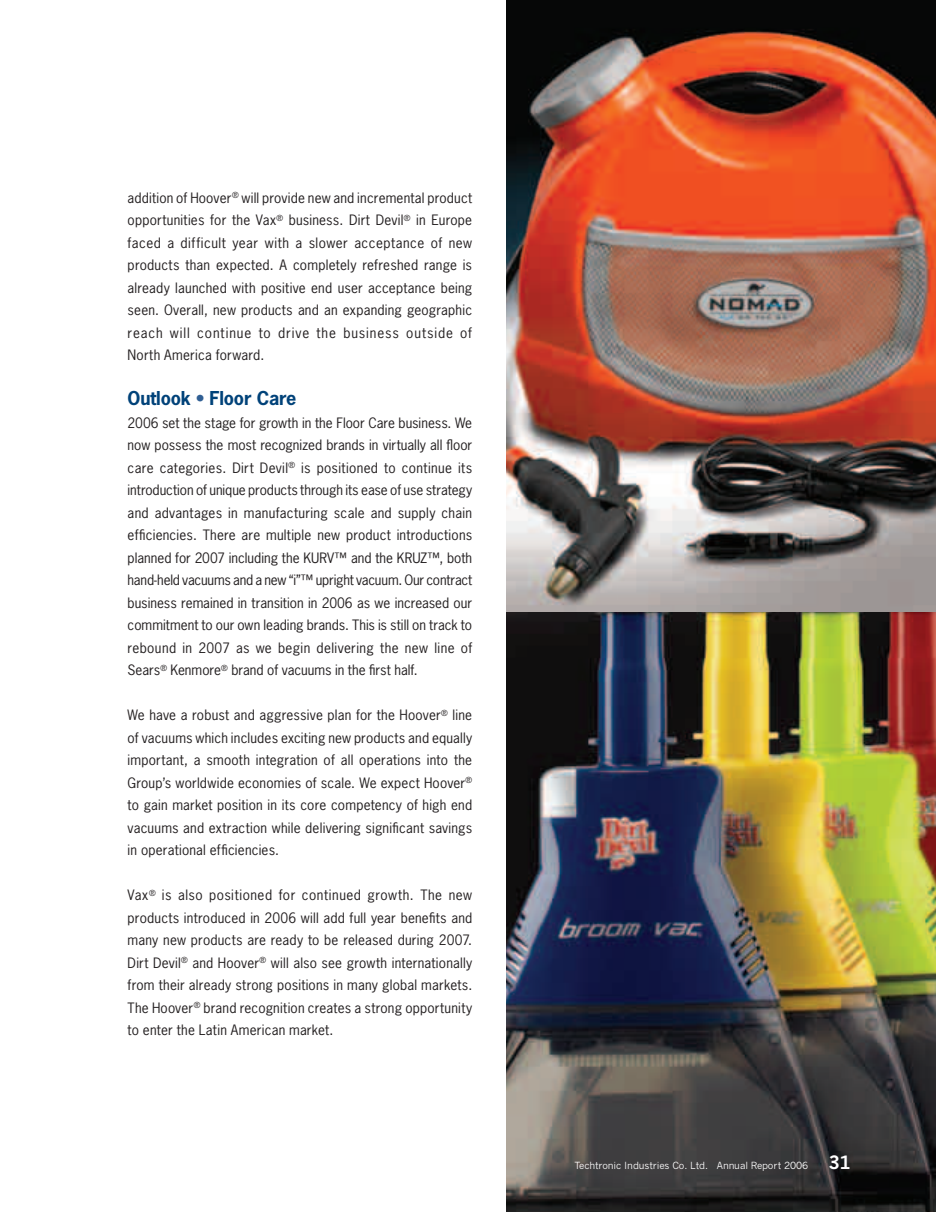
<style>
.page{position:relative;width:936px;height:1212px;background:#fff}
.page>*{position:absolute;margin:0;border:0;box-sizing:border-box;transform-origin:0 0}
.t1{font:700 18px "News Gothic Std";letter-spacing:-.01em;color:#004279}
.t2{font:13.5px/22.5px "News Gothic Std";letter-spacing:.015em;color:#231f20;text-align:justify}
.t3{font:9.75px "News Gothic";letter-spacing:-.01em;color:#fff}
.s1{color:#305f94}
.s2{font-weight:700;font-size:18px}
</style>
<div class="page">
<img style="left:506px;top:0;width:429px;height:1212px">
<p class="t2" style="left:128px;top:187px;width:346px">addition of Hoover<sup>®</sup> will provide new and incremental product opportunities for the Vax<sup>®</sup> business. Dirt Devil<sup>®</sup> in Europe faced a difficult year with a slower acceptance of new products than expected. A completely refreshed range is already launched with positive end user acceptance being seen. Overall, new products and an expanding geographic reach will continue to drive the business outside of North America forward.</p>
<h1 class="t1" style="left:128px;top:391px;width:170px">Outlook <span class="s1">•</span> Floor Care</h1>
<p class="t2" style="left:128px;top:412px;width:346px">2006 set the stage for growth in the Floor Care business. We now possess the most recognized brands in virtually all floor care categories. Dirt Devil<sup>®</sup> is positioned to continue its introduction of unique products through its ease of use strategy and advantages in manufacturing scale and supply chain efficiencies. There are multiple new product introductions planned for 2007 including the KURV™ and the KRUZ™, both hand-held vacuums and a new “i”™ upright vacuum. Our contract business remained in transition in 2006 as we increased our commitment to our own leading brands. This is still on track to rebound in 2007 as we begin delivering the new line of Sears<sup>®</sup> Kenmore<sup>®</sup> brand of vacuums in the first half.</p>
<p class="t2" style="left:128px;top:705px;width:346px">We have a robust and aggressive plan for the Hoover<sup>®</sup> line of vacuums which includes exciting new products and equally important, a smooth integration of all operations into the Group’s worldwide economies of scale. We expect Hoover<sup>® </sup>to gain market position in its core competency of high end vacuums and extraction while delivering significant savings in operational efficiencies.</p>
<p class="t2" style="left:128px;top:885px;width:346px">Vax<sup>®</sup> is also positioned for continued growth. The new products introduced in 2006 will add full year benefits and many new products are ready to be released during 2007.<br>Dirt Devil<sup>®</sup> and Hoover<sup>®</sup> will also see growth internationally from their already strong positions in many global markets.<br>The Hoover<sup>®</sup> brand recognition creates a strong opportunity to enter the Latin American market.</p>
<p class="t3" style="left:574px;top:1160px;width:278px">Techtronic Industries Co. Ltd. Annual Report 2006 <span class="s2">31</span></p>
</div>
